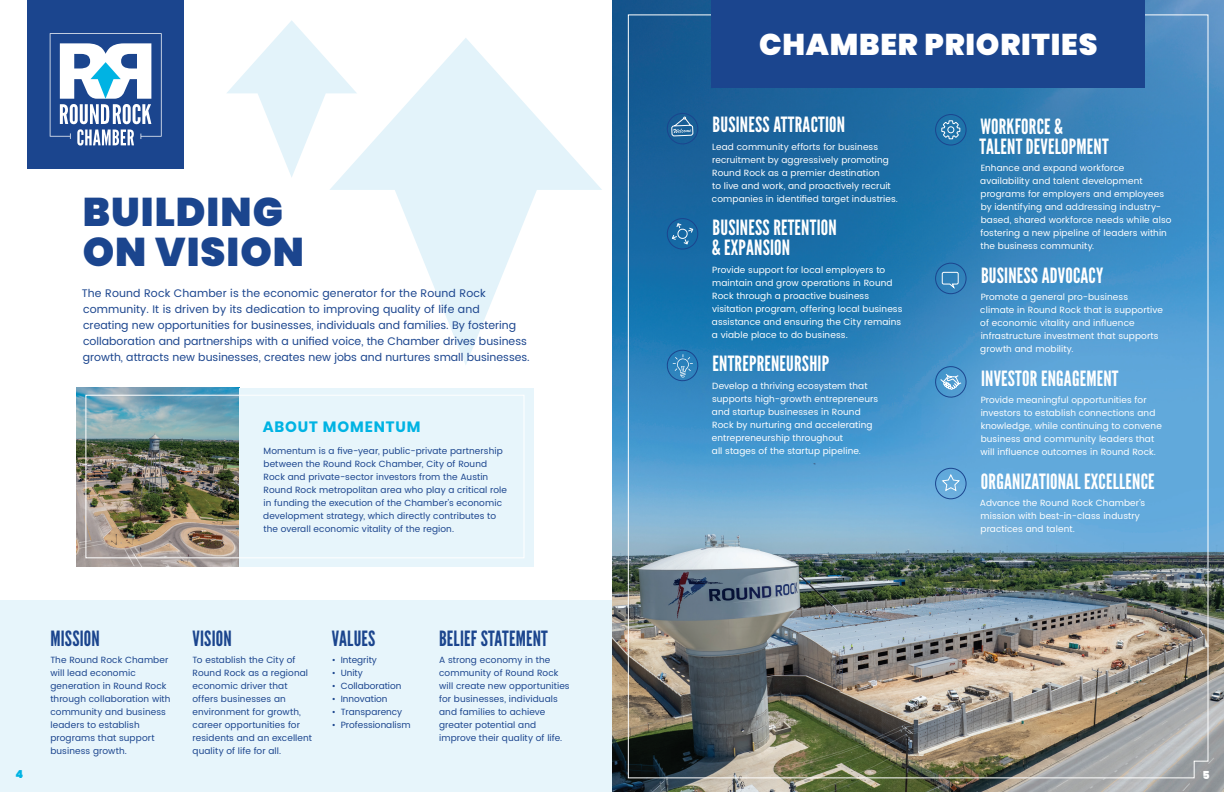
<style>
.page{position:relative;width:1224px;height:792px;background:#fff}
.page>*{position:absolute;margin:0;border:0;box-sizing:border-box;transform-origin:0 0}
.t1{font:900 40px/40px "Poppins";letter-spacing:.025em;color:#1b458e}
.t2{font:900 30px "Poppins";letter-spacing:.025em;color:#fff}
.t3{font:21px/20px "League Gothic";letter-spacing:.01em;color:#fff}
.t4{font:21px "League Gothic";letter-spacing:.01em;color:#1b458e}
.t5{font:700 15px "Poppins";letter-spacing:.06em;color:#00b3e3}
.t6{font:11px/16px "Poppins";color:#1b458e}
.t7{font:900 11px "Poppins";color:#fff}
.t8{font:900 11px "Poppins";color:#00b3e3}
.t9{font:9px/13px "Poppins";letter-spacing:.01em;color:#fff}
.t10{font:9px/13px "Poppins";letter-spacing:.01em;color:#1b458e}
</style>
<div class="page">
<div style="left:0;top:601px;width:613px;height:191px;background:#e7f5fb"></div>
<img style="left:77px;top:388px;width:162px;height:179px">
<div style="left:239px;top:388px;width:295px;height:179px;background:#e7f5fb"></div>
<svg style="left:227px;top:20px;width:102px;height:157px"></svg>
<svg style="left:329px;top:38px;width:273px;height:327px"></svg>
<div style="left:28px;top:0;width:156px;height:168px;background:#1b458e"></div>
<div style="left:85px;top:395px;width:439px;height:163px;border:1px solid #fff"></div>
<img style="left:612px;top:0;width:612px;height:792px">
<img style="left:627px;top:14px;width:582px;height:765px">
<div style="left:712px;top:0;width:433px;height:88px;background:#1b458e"></div>
<svg style="left:50px;top:33px;width:112px;height:113px"></svg>
<h1 class="t1" style="left:83px;top:192px;width:223px">BUILDING<br>ON VISION</h1>
<p class="t6" style="left:82px;top:286px;width:449px">The Round Rock Chamber is the economic generator for the Round Rock community. It is driven by its dedication to improving quality of life and<br>creating new opportunities for businesses, individuals and families. By fostering collaboration and partnerships with a unified voice, the Chamber drives business growth, attracts new businesses, creates new jobs and nurtures small businesses.</p>
<h3 class="t5" style="left:263px;top:418px;width:159px">ABOUT MOMENTUM</h3>
<p class="t10" style="left:263px;top:444px;width:245px">Momentum is a five-year, public-private partnership between the Round Rock Chamber, City of Round Rock and private-sector investors from the Austin Round Rock metropolitan area who play a critical role in funding the execution of the Chamber’s economic development strategy, which directly contributes to the overall economic vitality of the region.</p>
<p class="t8" style="left:16px;top:768px;width:9px">4</p>
<h3 class="t4" style="left:50px;top:626px;width:51px">MISSION</h3>
<p class="t10" style="left:50px;top:654px;width:122px">The Round Rock Chamber will lead economic generation in Round Rock through collaboration with community and business leaders to establish programs that support business growth.</p>
<h3 class="t4" style="left:193px;top:626px;width:41px">VISION</h3>
<p class="t10" style="left:193px;top:654px;width:121px">To establish the City of<br>Round Rock as a regional economic driver that offers businesses an environment for growth, career opportunities for residents and an excellent quality of life for all.</p>
<h3 class="t4" style="left:332px;top:626px;width:45px">VALUES</h3>
<p class="t10" style="left:332px;top:654px;width:47px">• Integrity</p>
<p class="t10" style="left:332px;top:667px;width:33px">• Unity</p>
<p class="t10" style="left:332px;top:680px;width:71px">• Collaboration</p>
<p class="t10" style="left:332px;top:693px;width:57px">• Innovation</p>
<p class="t10" style="left:332px;top:706px;width:72px">• Transparency</p>
<p class="t10" style="left:332px;top:719px;width:80px">• Professionalism</p>
<h3 class="t4" style="left:439px;top:626px;width:110px">BELIEF STATEMENT</h3>
<p class="t10" style="left:439px;top:654px;width:132px">A strong economy in the community of Round Rock will create new opportunities for businesses, individuals and families to achieve greater potential and improve their quality of life.</p>
<h2 class="t2" style="left:759px;top:28px;width:340px">CHAMBER PRIORITIES</h2>
<h3 class="t3" style="left:713px;top:115px;width:134px">BUSINESS ATTRACTION</h3>
<p class="t9" style="left:712px;top:141px;width:188px">Lead community efforts for business recruitment by aggressively promoting Round Rock as a premier destination<br>to live and work, and proactively recruit companies in identified target industries.</p>
<h3 class="t3" style="left:712px;top:218px;width:127px">BUSINESS RETENTION &amp; EXPANSION</h3>
<p class="t9" style="left:712px;top:264px;width:192px">Provide support for local employers to maintain and grow operations in Round Rock through a proactive business visitation program, offering local business assistance and ensuring the City remains a viable place to do business.</p>
<h3 class="t3" style="left:713px;top:354px;width:118px">ENTREPRENEURSHIP</h3>
<p class="t9" style="left:712px;top:380px;width:168px">Develop a thriving ecosystem that supports high-growth entrepreneurs and startup businesses in Round Rock by nurturing and accelerating entrepreneurship throughout<br>all stages of the startup pipeline.</p>
<h3 class="t3" style="left:980px;top:116px;width:131px">WORKFORCE &amp;<br>TALENT DEVELOPMENT</h3>
<p class="t9" style="left:980px;top:162px;width:193px">Enhance and expand workforce availability and talent development programs for employers and employees by identifying and addressing industry&shy;based, shared workforce needs while also fostering a new pipeline of leaders within the business community.</p>
<h3 class="t3" style="left:981px;top:265px;width:124px">BUSINESS ADVOCACY</h3>
<p class="t9" style="left:980px;top:291px;width:184px">Promote a general pro-business climate in Round Rock that is supportive of economic vitality and influence infrastructure investment that supports growth and mobility.</p>
<h3 class="t3" style="left:981px;top:368px;width:139px">INVESTOR ENGAGEMENT</h3>
<p class="t9" style="left:981px;top:394px;width:183px">Provide meaningful opportunities for investors to establish connections and knowledge, while continuing to convene business and community leaders that will influence outcomes in Round Rock.</p>
<h3 class="t3" style="left:981px;top:471px;width:175px">ORGANIZATIONAL EXCELLENCE</h3>
<p class="t9" style="left:980px;top:497px;width:167px">Advance the Round Rock Chamber’s mission with best-in-class industry practices and talent.</p>
<p class="t7" style="left:1202px;top:769px;width:9px">5</p>
</div>
